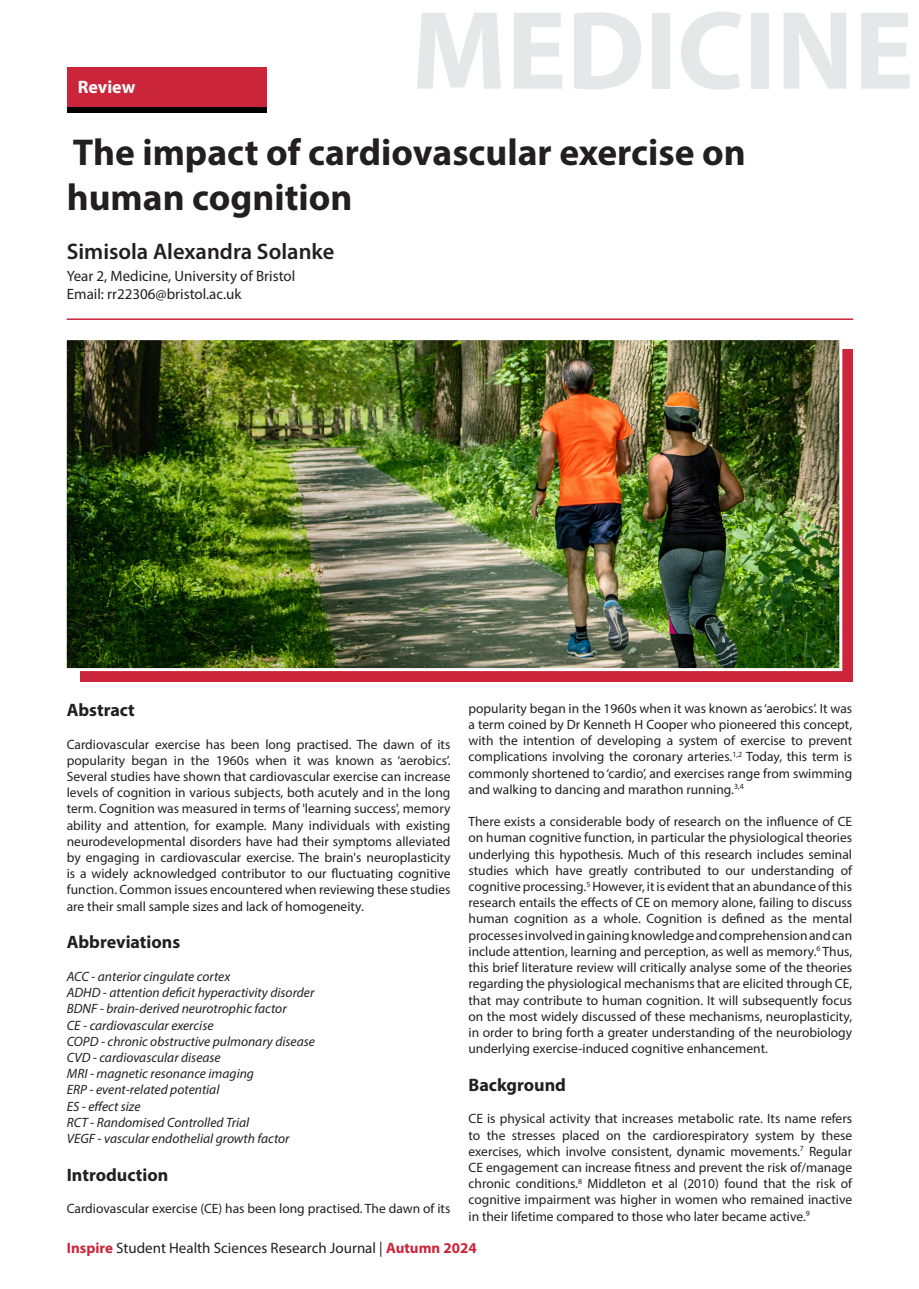
<style>
.page{position:relative;width:919px;height:1289px;background:#fff}
.page>*{position:absolute;margin:0;border:0;box-sizing:border-box;transform-origin:0 0}
.t1{font:700 112.5px "Myriad Pro";color:#e6e7e9}
.t2{font:700 37.5px/45px "Myriad Pro";color:#231f20}
.t3{font:600 22.5px "Myriad Pro";color:#231f20}
.t4{font:700 18px "Myriad Pro";color:#231f20}
.t5{font:700 18px "Myriad Pro";color:#fff}
.t6{font:15px "Myriad Pro";color:#231f20}
.t7{font:13.5px/16.2px "Myriad Pro";color:#231f20;text-align:justify}
.t8{font:italic 13.5px "Myriad Pro";color:#231f20}
.s1{font-weight:700;color:#cb253b}
</style>
<div class="page">
<div style="left:81px;top:349px;width:772px;height:332px;background:#cb253b"></div>
<div style="left:67px;top:73px;width:199px;height:40px;background:linear-gradient(to right,#000001,#000001)"></div>
<div style="left:67px;top:67px;width:199px;height:39px;background:#cb253b"></div>
<hr style="left:67px;top:318px;width:786px;height:2px;background:#cb253b">
<img style="left:66px;top:340px;width:777px;height:332px">
<p class="t5" style="left:78px;top:75px;width:59px">Review</p>
<p class="t1" style="left:411px;top:-23px;width:504px">MEDICINE</p>
<p class="t2" style="left:67px;top:129px;width:680px">The impact of cardiovascular exercise on human cognition</p>
<p class="t3" style="left:67px;top:237px;width:269px">Simisola Alexandra Solanke</p>
<p class="t6" style="left:67px;top:267px;width:230px">Year 2, Medicine, University of Bristol</p>
<p class="t6" style="left:67px;top:285px;width:176px">Email: rr22306@bristol.ac.uk</p>
<p class="t7" style="left:468px;top:700px;width:385px">popularity began in the 1960s when it was known as ‘aerobics’. It was a term coined by Dr Kenneth H Cooper who pioneered this concept, with the intention of developing a system of exercise to prevent complications involving the coronary arteries.<sup>1,2</sup> Today, this term is commonly shortened to ‘cardio’, and exercises range from swimming and walking to dancing and marathon running.<sup>3,4</sup></p>
<p class="t7" style="left:468px;top:813px;width:385px">There exists a considerable body of research on the influence of CE on human cognitive function, in particular the physiological theories underlying this hypothesis. Much of this research includes seminal studies which have greatly contributed to our understanding of cognitive processing.<sup>5</sup> However, it is evident that an abundance of this research entails the effects of CE on memory alone, failing to discuss human cognition as a whole. Cognition is defined as the mental processes involved in gaining knowledge and comprehension and can include attention, learning and perception, as well as memory.<sup>6</sup> Thus, this brief literature review will critically analyse some of the theories regarding the physiological mechanisms that are elicited through CE, that may contribute to human cognition. It will subsequently focus on the most widely discussed of these mechanisms, neuroplasticity, in order to bring forth a greater understanding of the neurobiology underlying exercise-induced cognitive enhancement.</p>
<p class="t4" style="left:468px;top:1073px;width:99px">Background</p>
<p class="t7" style="left:468px;top:1110px;width:385px">CE is physical activity that increases metabolic rate. Its name refers to the stresses placed on the cardiorespiratory system by these exercises, which involve consistent, dynamic movements.<sup>7</sup> Regular CE engagement can increase fitness and prevent the risk of/manage chronic conditions.<sup>8</sup> Middleton et al (2010) found that the risk of cognitive impairment was higher in women who remained inactive in their lifetime compared to those who later became active.<sup>9</sup></p>
<p class="t6" style="left:67px;top:1239px;width:411px"><span class="s1">Inspire</span> Student Health Sciences Research Journal | <span class="s1">Autumn 2024</span></p>
<p class="t4" style="left:67px;top:698px;width:70px">Abstract</p>
<p class="t7" style="left:67px;top:735px;width:385px">Cardiovascular exercise has been long practised. The dawn of its popularity began in the 1960s when it was known as ‘aerobics’.<br>Several studies have shown that cardiovascular exercise can increase levels of cognition in various subjects, both acutely and in the long term. Cognition was measured in terms of 'learning success', memory ability and attention, for example. Many individuals with existing neurodevelopmental disorders have had their symptoms alleviated by engaging in cardiovascular exercise. The brain's neuroplasticity is a widely acknowledged contributor to our fluctuating cognitive function. Common issues encountered when reviewing these studies are their small sample sizes and lack of homogeneity.</p>
<p class="t4" style="left:67px;top:930px;width:115px">Abbreviations</p>
<p class="t8" style="left:67px;top:968px;width:165px">ACC - anterior cingulate cortex</p>
<p class="t8" style="left:67px;top:984px;width:249px">ADHD - attention deficit hyperactivity disorder</p>
<p class="t8" style="left:67px;top:1000px;width:221px">BDNF - brain-derived neurotrophic factor</p>
<p class="t8" style="left:67px;top:1016px;width:148px">CE - cardiovascular exercise</p>
<p class="t8" style="left:67px;top:1032px;width:249px">COPD - chronic obstructive pulmonary disease</p>
<p class="t8" style="left:67px;top:1049px;width:155px">CVD - cardiovascular disease</p>
<p class="t8" style="left:67px;top:1065px;width:189px">MRI - magnetic resonance imaging</p>
<p class="t8" style="left:67px;top:1081px;width:154px">ERP - event-related potential</p>
<p class="t8" style="left:67px;top:1097px;width:75px">ES - effect size</p>
<p class="t8" style="left:67px;top:1113px;width:184px">RCT - Randomised Controlled Trial</p>
<p class="t8" style="left:67px;top:1130px;width:224px">VEGF - vascular endothelial growth factor</p>
<p class="t4" style="left:67px;top:1162px;width:103px">Introduction</p>
<p class="t7" style="left:67px;top:1200px;width:385px">Cardiovascular exercise (CE) has been long practised. The dawn of its</p>
</div>
